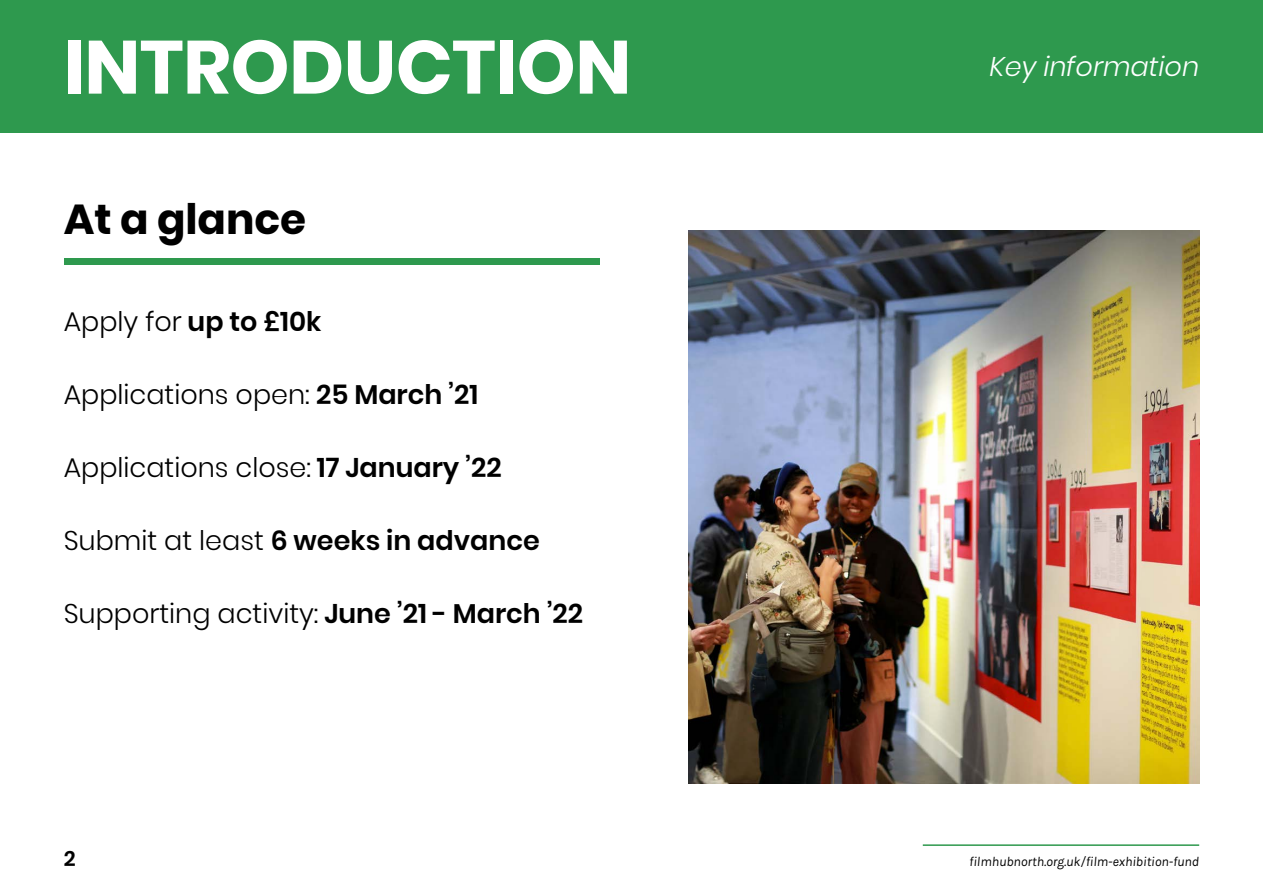
<style>
.page{position:relative;width:1263px;height:893px;background:#fff}
.page>*{position:absolute;margin:0;border:0;box-sizing:border-box;transform-origin:0 0}
.Page_Header{font:700 75px "Poppins";letter-spacing:-.005em;color:#fff}
.Body_Text{font:700 42px "Poppins";color:#000}
.Body_Text-2{font:300 27px "Poppins";color:#000}
.Body_Text-3{font:600 27px "Poppins";color:#000}
.Page_Sub-Header{font:italic 300 27px "Poppins";color:#fff}
.Page_Numbers{font:600 21px "Poppins";color:#000}
.Footer_URL{font:italic 13.5px "Karla";color:#000}
.s1{font-weight:600}
.s2{font-weight:300}
</style>
<div class="page">
<div style="left:0;top:0;width:1263px;height:133px;background:#2e994e"></div>
<div style="left:64px;top:258px;width:536px;height:7px;background:#2e994e"></div>
<img style="left:689px;top:231px;width:510px;height:553px">
<hr style="left:923px;top:844px;width:276px;height:2px;background:#2e994e">
<p class="Page_Header" style="left:64px;top:24px;width:569px">INTRODUCTION</p>
<p class="Body_Text" style="left:64px;top:195px;width:244px">At a glance</p>
<p class="Body_Text-2" style="left:64px;top:306px;width:259px">Apply for <span class="s1">up to £10k</span></p>
<p class="Body_Text-2" style="left:64px;top:379px;width:416px">Applications open: <span class="s1">25 March ’21</span></p>
<p class="Body_Text-2" style="left:64px;top:452px;width:439px">Applications close: <span class="s1">17 January ’22</span></p>
<p class="Body_Text-3" style="left:64px;top:525px;width:478px"><span class="s2">Submit at least</span> 6 weeks in advance</p>
<p class="Body_Text-2" style="left:64px;top:598px;width:521px">Supporting activity: <span class="s1">June ’21 - March ’22</span></p>
<p class="Page_Sub-Header" style="left:990px;top:51px;width:211px">Key information</p>
<p class="Page_Numbers" style="left:64px;top:846px;width:13px">2</p>
<p class="Footer_URL" style="left:969px;top:854px;width:231px">filmhubnorth.org.uk/film-exhibition-fund</p>
</div>
